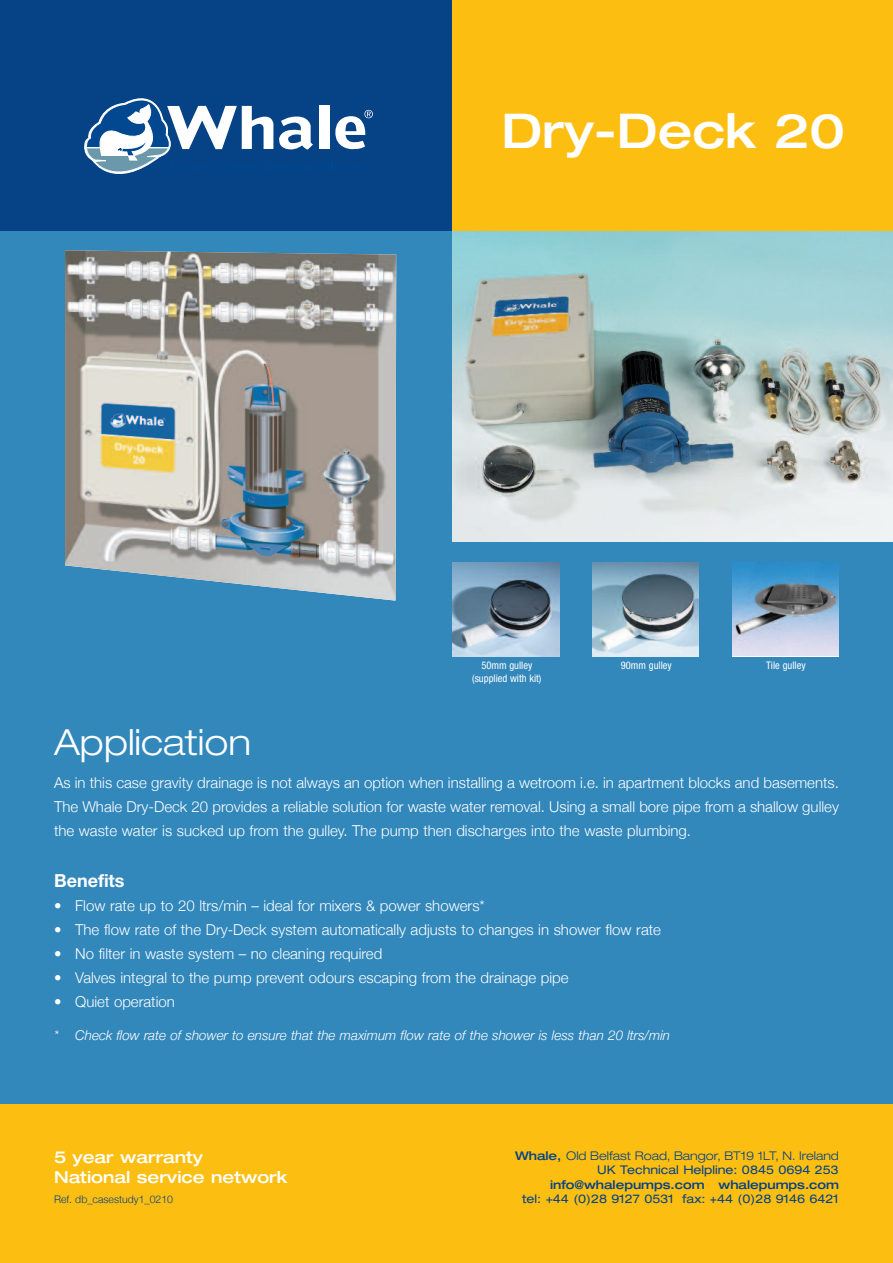
<style>
.page{position:relative;width:893px;height:1263px;background:#fff}
.page>*{position:absolute;margin:0;border:0;box-sizing:border-box;transform-origin:0 0}
.t1{font:500 expanded 48px "Helvetica Neue LT Std";color:#fff}
.t2{font:300 expanded 36px "Helvetica Neue LT Std";color:#fff}
.t3{font:700 18px "Helvetica Neue LT Std";color:#fff}
.t4{font:500 expanded 16.5px/19.8px "Helvetica Neue LT Std";color:#fff}
.t5{font:300 15px/24px "Helvetica Neue";color:#fff;text-align:justify}
.t6{font:italic 300 13.5px "Helvetica Neue";color:#fff}
.t7{font:300 expanded 12px/14.4px "Helvetica Neue LT Std";color:#054286;text-align:right}
.t8{font:expanded 12px "Helvetica Neue LT Std";color:#054286}
.t9{font:500 expanded 12px "Helvetica Neue LT Std";color:#054286}
.t10{font:condensed 10.5px/12.6px "Helvetica Neue LT Std";color:#fff;text-align:center}
.t11{font:300 10.5px "Helvetica Neue";color:#054286}
.s1{font-weight:500}
.s2{font-weight:400}
</style>
<div class="page">
<div style="left:0;top:230px;width:893px;height:1032px;background:#3287bb"></div>
<div style="left:0;top:1104px;width:893px;height:159px;background:#fdbe12"></div>
<img style="left:453px;top:231px;width:440px;height:311px">
<img style="left:453px;top:563px;width:106px;height:93px">
<img style="left:592px;top:563px;width:107px;height:93px">
<img style="left:732px;top:563px;width:106px;height:93px">
<div style="left:0;top:0;width:457px;height:231px;background:#054286"></div>
<div style="left:453px;top:0;width:440px;height:231px;background:#fdbe12"></div>
<svg style="left:84px;top:98px;width:289px;height:76px"></svg>
<img style="left:65px;top:250px;width:331px;height:351px">
<h1 class="t1" style="left:501px;top:114px;width:345px">Dry-Deck 20</h1>
<p class="t10" style="left:472px;top:660px;width:71px">50mm gulley (supplied with kit)</p>
<p class="t10" style="left:621px;top:660px;width:52px">90mm gulley</p>
<p class="t10" style="left:766px;top:660px;width:41px">Tile gulley</p>
<h2 class="t2" style="left:54px;top:729px;width:199px">Application</h2>
<p class="t5" style="left:54px;top:770px;width:786px">As in this case gravity drainage is not always an option when installing a wetroom i.e. in apartment blocks and basements.<br>The Whale Dry-Deck 20 provides a reliable solution for waste water removal. Using a small bore pipe from a shallow gulley the waste water is sucked up from the gulley. The pump then discharges into the waste plumbing.</p>
<p class="t3" style="left:54px;top:874px;width:72px">Benefits</p>
<p class="t5" style="left:54px;top:894px;width:432px">• Flow rate up to 20 ltrs/min – ideal for mixers &amp; power showers*</p>
<p class="t5" style="left:54px;top:918px;width:608px">• The flow rate of the Dry-Deck system automatically adjusts to changes in shower flow rate</p>
<p class="t5" style="left:54px;top:942px;width:330px">• No filter in waste system – no cleaning required</p>
<p class="t5" style="left:54px;top:966px;width:516px">• Valves integral to the pump prevent odours escaping from the drainage pipe</p>
<p class="t5" style="left:54px;top:990px;width:122px">• Quiet operation</p>
<p class="t6" style="left:54px;top:1027px;width:618px">* Check flow rate of shower to ensure that the maximum flow rate of the shower is less than 20 ltrs/min</p>
<p class="t4" style="left:54px;top:1149px;width:235px">5 year warranty<br>National service network</p>
<p class="t7" style="left:515px;top:1150px;width:325px"><span class="s1">Whale,</span> Old Belfast Road, Bangor, BT19 1LT, N. Ireland<br><span class="s2">UK Technical Helpline: 0845 0694 253</span></p>
<p class="t9" style="left:550px;top:1180px;width:290px">info@whalepumps.com whalepumps.com</p>
<p class="t11" style="left:54px;top:1193px;width:121px">Ref. db_casestudy1_0210</p>
<p class="t8" style="left:522px;top:1195px;width:318px">tel: +44 (0)28 9127 0531 fax: +44 (0)28 9146 6421</p>
</div>
